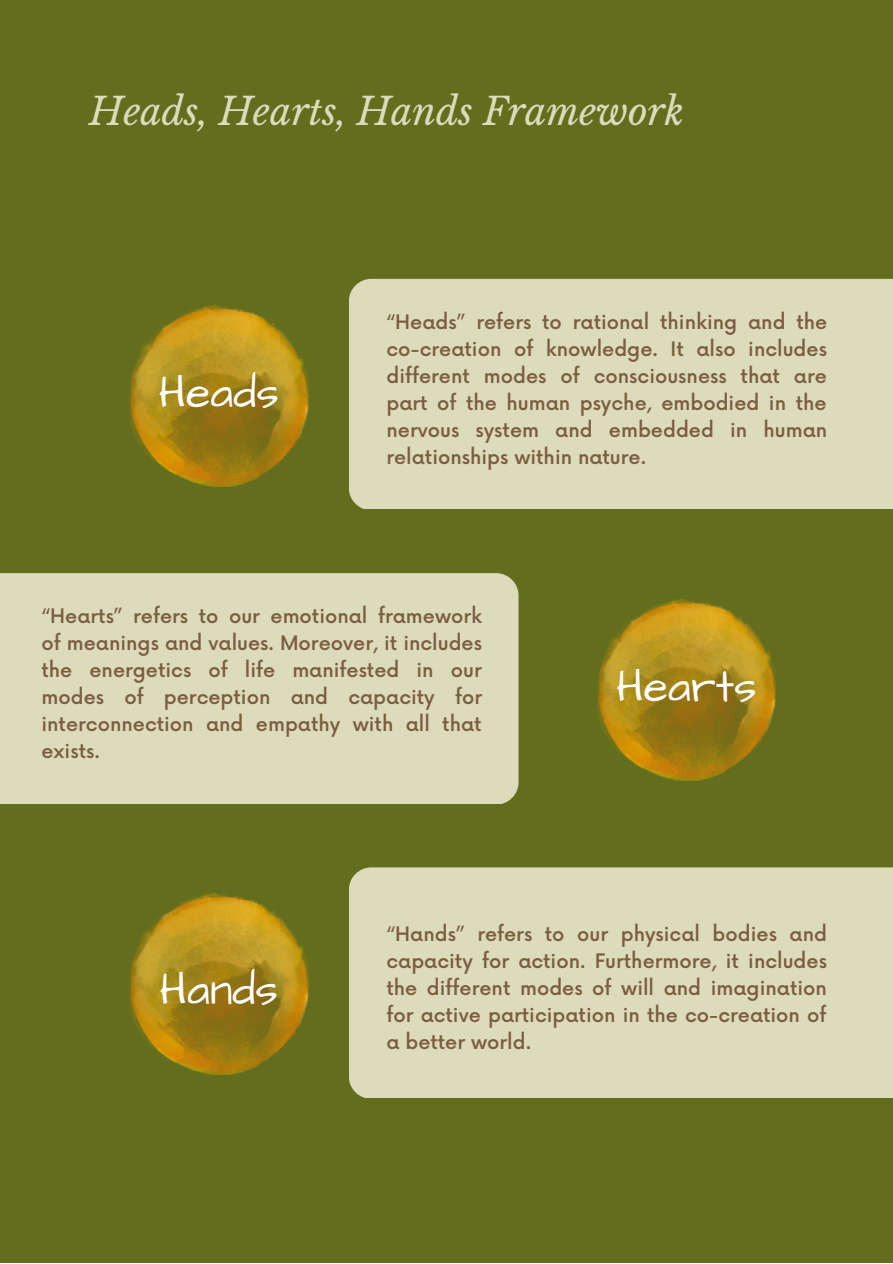
<style>
.page{position:relative;width:893px;height:1264px;background:#fff}
.page>*{position:absolute;margin:0;border:0;box-sizing:border-box;transform-origin:0 0}
.t1{font:45px "Architects Daughter";color:#fff}
.t2{font:italic 37.5px "Libre Baskerville";color:#dcdcbd}
.t3{font:500 19.5px/27px "Now";color:#7d5d3f;text-align:justify}
</style>
<div class="page">
<div style="left:0;top:0;width:892px;height:1262px;background:#626d1d"></div>
<div style="left:349px;top:279px;width:543px;height:230px;background:#dcdcbd"></div>
<div style="left:0;top:573px;width:518px;height:230px;background:#dcdcbd"></div>
<div style="left:349px;top:867px;width:543px;height:230px;background:#dcdcbd"></div>
<img style="left:129px;top:304px;width:179px;height:183px">
<img style="left:597px;top:598px;width:178px;height:182px">
<img style="left:129px;top:892px;width:179px;height:182px">
<h2 class="t2" style="left:89px;top:89px;width:596px">Heads, Hearts, Hands Framework</h2>
<h1 class="t1" style="left:159px;top:362px;width:121px">Heads</h1>
<p class="t3" style="left:386px;top:309px;width:442px">“Heads” refers to rational thinking and the co-creation of knowledge. It also includes different modes of consciousness that are part of the human psyche, embodied in the nervous system and embedded in human relationships within nature.</p>
<p class="t3" style="left:41px;top:604px;width:442px">“Hearts” refers to our emotional framework of meanings and values. Moreover, it includes the energetics of life manifested in our modes of perception and capacity for interconnection and empathy with all that exists.</p>
<h1 class="t1" style="left:616px;top:656px;width:141px">Hearts</h1>
<h1 class="t1" style="left:160px;top:959px;width:120px">Hands</h1>
<p class="t3" style="left:386px;top:921px;width:442px">“Hands” refers to our physical bodies and capacity for action. Furthermore, it includes the different modes of will and imagination for active participation in the co-creation of a better world.</p>
</div>
